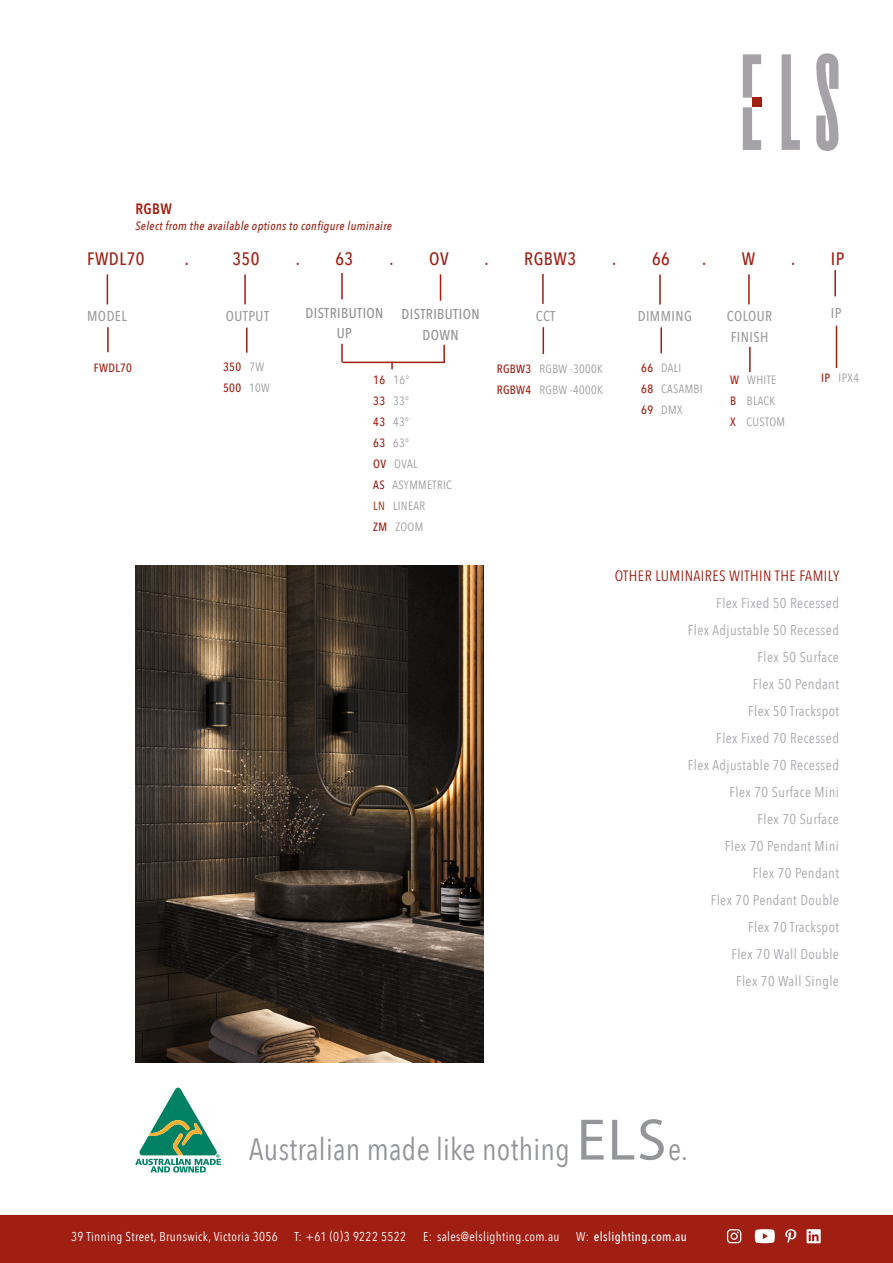
<style>
.page{position:relative;width:893px;height:1263px;background:#fff}
.page>*{position:absolute;margin:0;border:0;box-sizing:border-box;transform-origin:0 0}
.t1{font:30.9px "Avenir Next Condensed";letter-spacing:.01em;color:#939598}
.TABLE_DATA{font:500 18px "Avenir Next Condensed";letter-spacing:.03em;color:#a01e12}
.t2{font:15px "Avenir Next Condensed";letter-spacing:.03em;color:#a01e12}
.PRODUCT_SIZE_HEADING{font:600 15px "Avenir Next Condensed";color:#a01e12}
.t3{font:14.25px "Avenir Next Condensed";letter-spacing:.03em;color:#a8a9ad}
.PRODUCT_SIZE_HEADING-2{font:500 14.25px/21px "Avenir Next Condensed";letter-spacing:.03em;color:#9d9c9d}
.PRODUCT_SIZE_HEADING-3{font:500 14.25px/19.5px "Avenir Next Condensed";letter-spacing:.03em;color:#939293;text-align:center}
.t4{font:12.75px "Avenir Next Condensed";letter-spacing:.03em;color:#fff}
.t5{font:500 12.75px "Avenir Next Condensed";letter-spacing:.03em;color:#fff}
.PRODUCT_SIZE_HEADING-4{font:12px/21px "Avenir Next Condensed";letter-spacing:.03em;color:#9d9c9d}
.PRODUCT_SIZE_HEADING-5{font:italic 500 12px "Avenir Next Condensed";letter-spacing:.03em;color:#a01e12}
.PRODUCT_SIZE_HEADING-6{font:500 12px/21px "Avenir Next Condensed";letter-spacing:.03em;color:#a01e12}
.s1{font-weight:400;color:#9d9c9d}
.s2{font-weight:500;color:#a01e12}
.s3{font-weight:500;color:#b04a2f}
.s4{font-family:"Myriad Pro";font-size:58.95px}
.s5{font-weight:400}
</style>
<div class="page">
<svg style="left:782px;top:54px;width:18px;height:96px"></svg>
<svg style="left:816px;top:53px;width:22px;height:98px"></svg>
<svg style="left:743px;top:54px;width:18px;height:96px"></svg>
<div style="left:752px;top:98px;width:9px;height:9px;background:#a01e12"></div>
<div style="left:0;top:1216px;width:893px;height:47px;background:#a01e12"></div>
<svg style="left:807px;top:1229px;width:14px;height:14px"></svg>
<svg style="left:785px;top:1229px;width:11px;height:14px"></svg>
<svg style="left:727px;top:1229px;width:14px;height:14px"></svg>
<svg style="left:755px;top:1229px;width:20px;height:14px"></svg>
<svg style="left:135px;top:1087px;width:86px;height:86px"></svg>
<hr style="left:107px;top:274px;width:1px;height:30px;background:#a01e12">
<hr style="left:244px;top:274px;width:2px;height:30px;background:#a01e12">
<hr style="left:659px;top:275px;width:2px;height:30px;background:#a01e12">
<hr style="left:748px;top:274px;width:2px;height:30px;background:#a01e12">
<hr style="left:246px;top:328px;width:2px;height:25px;background:#a01e12">
<hr style="left:542px;top:274px;width:2px;height:30px;background:#a01e12">
<svg style="left:543px;top:327px;width:1px;height:27px"></svg>
<hr style="left:749px;top:347px;width:2px;height:25px;background:#a01e12">
<hr style="left:107px;top:327px;width:2px;height:25px;background:#a01e12">
<hr style="left:660px;top:327px;width:2px;height:26px;background:#a01e12">
<hr style="left:341px;top:273px;width:2px;height:26px;background:#a01e12">
<svg style="left:341px;top:344px;width:2px;height:18px"></svg>
<svg style="left:440px;top:274px;width:1px;height:27px"></svg>
<svg style="left:443px;top:345px;width:2px;height:18px"></svg>
<hr style="left:342px;top:362px;width:102px;height:1px;background:#a01e12">
<svg style="left:391px;top:363px;width:2px;height:6px"></svg>
<img style="left:135px;top:566px;width:348px;height:496px">
<hr style="left:834px;top:270px;width:2px;height:26px;background:#a01e12">
<hr style="left:836px;top:326px;width:1px;height:42px;background:#a01e12">
<p class="PRODUCT_SIZE_HEADING" style="left:135px;top:196px;width:38px">RGBW</p>
<p class="PRODUCT_SIZE_HEADING-5" style="left:135px;top:219px;width:258px">Select from the available options to configure luminaire</p>
<p class="TABLE_DATA" style="left:87px;top:248px;width:59px">FWDL70</p>
<p class="TABLE_DATA" style="left:185px;top:248px;width:6px">.</p>
<p class="TABLE_DATA" style="left:232px;top:248px;width:29px">350</p>
<p class="TABLE_DATA" style="left:296px;top:248px;width:6px">.</p>
<p class="TABLE_DATA" style="left:335px;top:248px;width:19px">63</p>
<p class="TABLE_DATA" style="left:389px;top:248px;width:6px">.</p>
<p class="TABLE_DATA" style="left:429px;top:248px;width:21px">OV</p>
<p class="TABLE_DATA" style="left:485px;top:248px;width:6px">.</p>
<p class="TABLE_DATA" style="left:524px;top:248px;width:53px">RGBW3</p>
<p class="TABLE_DATA" style="left:612px;top:248px;width:6px">.</p>
<p class="TABLE_DATA" style="left:652px;top:248px;width:19px">66</p>
<p class="TABLE_DATA" style="left:702px;top:248px;width:6px">.</p>
<p class="TABLE_DATA" style="left:742px;top:248px;width:15px">W</p>
<p class="TABLE_DATA" style="left:791px;top:248px;width:6px">.</p>
<p class="TABLE_DATA" style="left:831px;top:248px;width:15px">IP</p>
<p class="PRODUCT_SIZE_HEADING-3" style="left:305px;top:303px;width:80px">DISTRIBUTION<br>UP</p>
<p class="PRODUCT_SIZE_HEADING-3" style="left:401px;top:303px;width:80px;line-height:21px">DISTRIBUTION<br>DOWN</p>
<p class="PRODUCT_SIZE_HEADING-2" style="left:87px;top:305px;width:41px">MODEL</p>
<p class="PRODUCT_SIZE_HEADING-2" style="left:226px;top:305px;width:45px">OUTPUT</p>
<p class="PRODUCT_SIZE_HEADING-2" style="left:536px;top:305px;width:21px">CCT</p>
<p class="PRODUCT_SIZE_HEADING-2" style="left:638px;top:305px;width:56px">DIMMING</p>
<p class="PRODUCT_SIZE_HEADING-2" style="left:727px;top:305px;width:47px">COLOUR<br>FINISH</p>
<p class="PRODUCT_SIZE_HEADING-6" style="left:223px;top:357px;width:48px">350 <span class="s1">7W<br></span>500 <span class="s1">10W</span></p>
<p class="PRODUCT_SIZE_HEADING-4" style="left:641px;top:356px;width:63px"><span class="s2">66</span> DALI<br><span class="s2">68</span> CASAMBI<br><span class="s2">69</span> DMX</p>
<p class="PRODUCT_SIZE_HEADING-6" style="left:94px;top:357px;width:40px">FWDL70</p>
<p class="PRODUCT_SIZE_HEADING-4" style="left:497px;top:357px;width:108px"><span class="s2">RGBW3</span> RGBW -3000K<br><span class="s2">RGBW4</span> RGBW -4000K</p>
<p class="PRODUCT_SIZE_HEADING-4" style="left:730px;top:369px;width:56px"><span class="s2">W</span> WHITE<br><span class="s2">B</span> BLACK<br><span class="s2">X</span> CUSTOM</p>
<p class="PRODUCT_SIZE_HEADING-4" style="left:373px;top:369px;width:80px"><span class="s2">16</span> 16°<br><span class="s2">33</span> 33°<br><span class="s2">43</span> 43°<br><span class="s2">63</span> 63°<br><span class="s2">OV</span> OVAL<br><span class="s2">AS</span> ASYMMETRIC<br><span class="s3">LN</span> LINEAR<br><span class="s2">ZM</span> ZOOM</p>
<p class="PRODUCT_SIZE_HEADING-2" style="left:831px;top:302px;width:12px">IP</p>
<p class="PRODUCT_SIZE_HEADING-4" style="left:821px;top:366px;width:39px"><span class="s2">IP</span> IPX4</p>
<p class="t2" style="left:615px;top:562px;width:226px">OTHER LUMINAIRES WITHIN THE FAMILY</p>
<p class="t3" style="left:716px;top:590px;width:124px">Flex Fixed 50 Recessed</p>
<p class="t3" style="left:688px;top:617px;width:153px">Flex Adjustable 50 Recessed</p>
<p class="t3" style="left:757px;top:644px;width:83px">Flex 50 Surface</p>
<p class="t3" style="left:753px;top:671px;width:88px">Flex 50 Pendant</p>
<p class="t3" style="left:748px;top:698px;width:92px">Flex 50 Trackspot</p>
<p class="t3" style="left:716px;top:725px;width:124px">Flex Fixed 70 Recessed</p>
<p class="t3" style="left:688px;top:752px;width:153px">Flex Adjustable 70 Recessed</p>
<p class="t3" style="left:730px;top:779px;width:111px">Flex 70 Surface Mini</p>
<p class="t3" style="left:757px;top:806px;width:83px">Flex 70 Surface</p>
<p class="t3" style="left:725px;top:833px;width:116px">Flex 70 Pendant Mini</p>
<p class="t3" style="left:753px;top:860px;width:88px">Flex 70 Pendant</p>
<p class="t3" style="left:711px;top:887px;width:130px">Flex 70 Pendant Double</p>
<p class="t3" style="left:748px;top:914px;width:92px">Flex 70 Trackspot</p>
<p class="t3" style="left:731px;top:941px;width:109px">Flex 70 Wall Double</p>
<p class="t3" style="left:736px;top:968px;width:104px">Flex 70 Wall Single</p>
<p class="t1" style="left:249px;top:1122px;width:440px">Australian made like nothing <span class="s4">ELS</span>e.</p>
<p class="t4" style="left:71px;top:1225px;width:208px">39 Tinning Street, Brunswick, Victoria 3056</p>
<p class="t4" style="left:294px;top:1225px;width:113px">T: +61 (0)3 9222 5522</p>
<p class="t4" style="left:423px;top:1225px;width:138px">E: sales@elslighting.com.au</p>
<p class="t5" style="left:576px;top:1228px;width:112px"><span class="s5">W:</span> elslighting.com.au</p>
</div>
